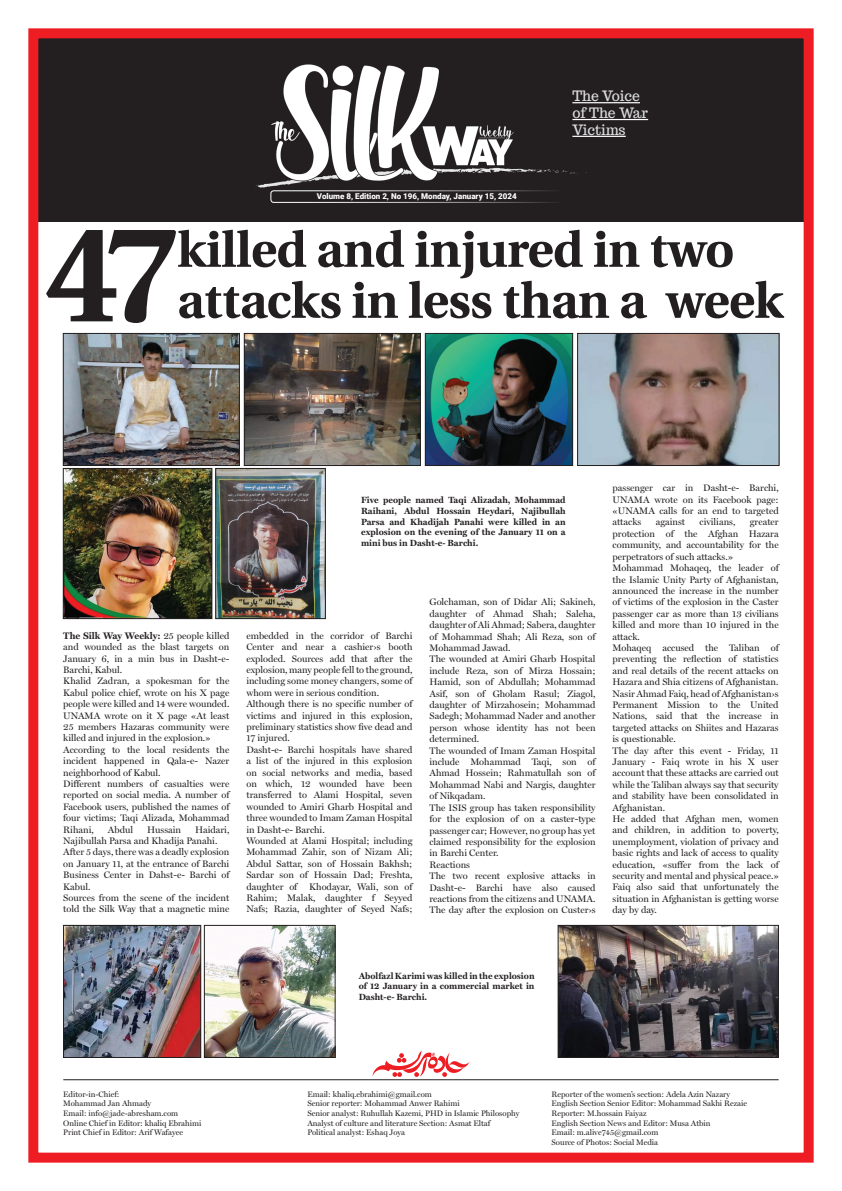
<style>
.page{position:relative;width:842px;height:1191px;background:#fff}
.page>*{position:absolute;margin:0;border:0;box-sizing:border-box;transform-origin:0 0}
.t1{font:700 136.7px "Utopia";color:#231f20}
.t2{font:700 50px "Utopia";letter-spacing:-.01em;color:#231f20}
.t3{font:14px/16.8px "Trocchi";color:#dcdddf}
.t4{font:9.5px/11.4px "Miller Display";color:#231f20}
.t5{font:700 9.5px "Miller Text";color:#231f20}
.t6{font:700 9px/10.8px "Miller Text";color:#231f20;text-align:justify}
.t7{font:8px/9.6px "Miller Display";color:#231f20}
.t8{font:900 8px "Roboto";color:#fff}
.s1{font-family:"Miller Display";font-weight:400}
</style>
<div class="page">
<div style="left:34px;top:35px;width:774px;height:187px;background:#231f20"></div>
<div style="left:28px;top:28px;width:786px;height:1134px;border:10px solid #ee1d23"></div>
<img style="left:255px;top:64px;width:334px;height:124px">
<div style="left:271px;top:190px;width:300px;height:13px;border:1px solid #fff;border-radius:3px"></div>
<hr style="left:63px;top:1079px;width:716px;height:1px;background:#231f20">
<svg style="left:372px;top:1050px;width:98px;height:30px"></svg>
<img style="left:65px;top:335px;width:173px;height:129px">
<div style="left:63px;top:333px;width:177px;height:133px;border:1px solid #231f20"></div>
<img style="left:65px;top:927px;width:134px;height:128px">
<div style="left:63px;top:925px;width:138px;height:132px;border:1px solid #231f20"></div>
<img style="left:560px;top:927px;width:217px;height:128px">
<div style="left:558px;top:925px;width:221px;height:132px;border:1px solid #231f20"></div>
<img style="left:206px;top:927px;width:127px;height:128px">
<div style="left:204px;top:925px;width:131px;height:132px;border:1px solid #231f20"></div>
<img style="left:246px;top:335px;width:173px;height:129px">
<div style="left:244px;top:333px;width:177px;height:133px;border:1px solid #231f20"></div>
<img style="left:427px;top:335px;width:144px;height:129px">
<div style="left:425px;top:333px;width:148px;height:133px;border:1px solid #231f20"></div>
<img style="left:579px;top:335px;width:198px;height:129px">
<div style="left:577px;top:333px;width:202px;height:133px;border:1px solid #231f20"></div>
<img style="left:65px;top:470px;width:145px;height:147px">
<div style="left:63px;top:468px;width:149px;height:151px;border:1px solid #231f20"></div>
<img style="left:217px;top:470px;width:107px;height:147px">
<div style="left:215px;top:468px;width:111px;height:151px;border:1px solid #231f20"></div>
<hr style="left:572px;top:102px;width:68px;height:1px;background:#fff">
<hr style="left:572px;top:119px;width:76px;height:1px;background:#fff">
<hr style="left:572px;top:136px;width:54px;height:1px;background:#fff">
<p class="t8" style="left:317px;top:191px;width:201px">Volume 8, Edition 2, No 196, Monday, January 15, 2024</p>
<h3 class="t3" style="left:572px;top:88px;width:77px">The Voice of The War<br>Victims</h3>
<h2 class="t2" style="left:177px;top:221px;width:559px">killed and injured in two</h2>
<h1 class="t1" style="left:43px;top:196px;width:138px">47</h1>
<h2 class="t2" style="left:177px;top:272px;width:608px">attacks in less than a week</h2>
<p class="t5" style="left:63px;top:630px;width:168px">The Silk Way Weekly: <span class="s1">25 people killed</span></p>
<p class="t4" style="left:63px;top:641px;width:168px">and wounded as the blast targets on<br>January 6, in a min bus in Dasht-e-<br>Barchi, Kabul.<br>Khalid Zadran, a spokesman for the<br>Kabul police chief, wrote on his X page people were killed and 14 were wounded.<br>UNAMA wrote on it X page «At least<br>25 members Hazaras community were killed and injured in the explosion.»<br>According to the local residents the incident happened in Qala-e- Nazer neighborhood of Kabul.<br>Different numbers of casualties were reported on social media. A number of<br>Facebook users, published the names of four victims; Taqi Alizada, Mohammad<br>Rihani,</p>
<p class="t4" style="left:63px;top:823px;width:168px;text-indent:132px">Haidari,<br>Najibullah Parsa and Khadija Panahi.<br>After 5 days, there was a deadly explosion on January 11, at the entrance of Barchi<br>Business Center in Dahst-e- Barchi of<br>Kabul.<br>Sources from the scene of the incident told the Silk Way that a magnetic mine</p>
<p class="t4" style="left:108px;top:823px;width:27px">Abdul</p>
<p class="t4" style="left:147px;top:823px;width:35px">Hussain</p>
<p class="t6" style="left:361px;top:494px;width:206px">Five people named Taqi Alizadah, Mohammad Raihani, Abdul Hossain Heydari, Najibullah Parsa and Khadijah Panahi were killed in an explosion on the evening of the January 11 on a mini bus in Dasht-e- Barchi.</p>
<p class="t4" style="left:246px;top:630px;width:168px">embedded in the corridor of Barchi Center and near a cashier›s booth exploded. Sources add that after the explosion, many people fell to the ground, including some money changers, some of whom were in serious condition.<br>Although there is no specific number of victims and injured in this explosion, preliminary statistics show five dead and 17 injured.<br>Dasht-e- Barchi hospitals have shared a list of the injured in this explosion on social networks and media, based on which, 12 wounded have been transferred to Alami Hospital, seven wounded to Amiri Gharb Hospital and three wounded to Imam Zaman Hospital in Dasht-e- Barchi.<br>Wounded at Alami Hospital; including Mohammad Zahir, son of Nizam Ali; Abdul Sattar, son of Hossain Bakhsh; Sardar son of Hossain Dad; Freshta, daughter of Khodayar, Wali, son of Rahim; Malak, daughter f Seyyed Nafs; Razia, daughter of Seyed Nafs;</p>
<p class="t4" style="left:429px;top:596px;width:168px">Golchaman, son of Didar Ali; Sakineh, daughter of Ahmad Shah; Saleha, daughter of Ali Ahmad; Sabera, daughter of Mohammad Shah; Ali Reza, son of<br>Mohammad Jawad.<br>The wounded at Amiri Gharb Hospital include Reza, son of Mirza Hossain;<br>Hamid, son of Abdullah; Mohammad<br>Asif, son of Gholam Rasul; Ziagol, daughter of Mirzahosein; Mohammad<br>Sadegh; Mohammad Nader and another person whose identity has not been determined.<br>The wounded of Imam Zaman Hospital include Mohammad Taqi, son of<br>Ahmad Hossein; Rahmatullah son of<br>Mohammad Nabi and Nargis, daughter of Nikqadam.<br>The ISIS group has taken responsibility for the explosion of on a caster-type passenger car; However, no group has yet claimed responsibility for the explosion in Barchi Center.<br>Reactions<br>The two recent explosive attacks in<br>Dasht-e- Barchi have also caused reactions from the citizens and UNAMA.<br>The day after the explosion on Custer›s</p>
<p class="t4" style="left:613px;top:482px;width:168px;text-align:justify">passenger car in Dasht-e- Barchi, UNAMA wrote on its Facebook page: «UNAMA calls for an end to targeted attacks</p>
<p class="t4" style="left:656px;top:516px;width:31px">against</p>
<p class="t4" style="left:700px;top:516px;width:37px">civilians,</p>
<p class="t4" style="left:613px;top:516px;width:168px;text-indent:137px">greater protection of the Afghan Hazara community, and accountability for the perpetrators of such attacks.» Mohammad Mohaqeq, the leader of the Islamic Unity Party of Afghanistan, announced the increase in the number of victims of the explosion in the Caster passenger car as more than 13 civilians killed and more than 10 injured in the attack.<br>Mohaqeq accused the Taliban of preventing the reflection of statistics and real details of the recent attacks on Hazara and Shia citizens of Afghanistan.<br>Nasir Ahmad Faiq, head of Afghanistan›s Permanent Mission to the United Nations, said that the increase in targeted attacks on Shiites and Hazaras is questionable.<br>The day after this event - Friday, 11<br>January - Faiq wrote in his X user account that these attacks are carried out while the Taliban always say that security and stability have been consolidated in Afghanistan.<br>He added that Afghan men, women and children, in addition to poverty, unemployment, violation of privacy and basic rights and lack of access to quality education, «suffer from the lack of security and mental and physical peace.» Faiq also said that unfortunately the situation in Afghanistan is getting worse day by day.</p>
<p class="t6" style="left:359px;top:970px;width:177px">Abolfazl Karimi was killed in the explosion of 12 January in a commercial market in Dasht-e- Barchi.</p>
<p class="t7" style="left:63px;top:1089px;width:140px">Editor-in-Chief:<br>Mohammad Jan Ahmady<br>Email: info@jade-abresham.com<br>Online Chief in Editor: khaliq Ebrahimi<br>Print Chief in Editor: Arif Wafayee</p>
<p class="t7" style="left:307px;top:1089px;width:213px">Email: khaliq.ebrahimi@gmail.com<br>Senior reporter: Mohammad Anwer Rahimi<br>Senior analyst: Ruhullah Kazemi, PHD in Islamic Philosophy Analyst of culture and literature Section: Asmat Eltaf Political analyst: Eshaq Joya</p>
<p class="t7" style="left:552px;top:1089px;width:197px">Reporter of the women’s section: Adela Azin Nazary English Section Senior Editor: Mohammad Sakhi Rezaie Reporter: M.hossain Faiyaz<br>English Section News and Editor: Musa Atbin<br>Email: m.alive745@gmail.com<br>Source of Photos: Social Media</p>
</div>
